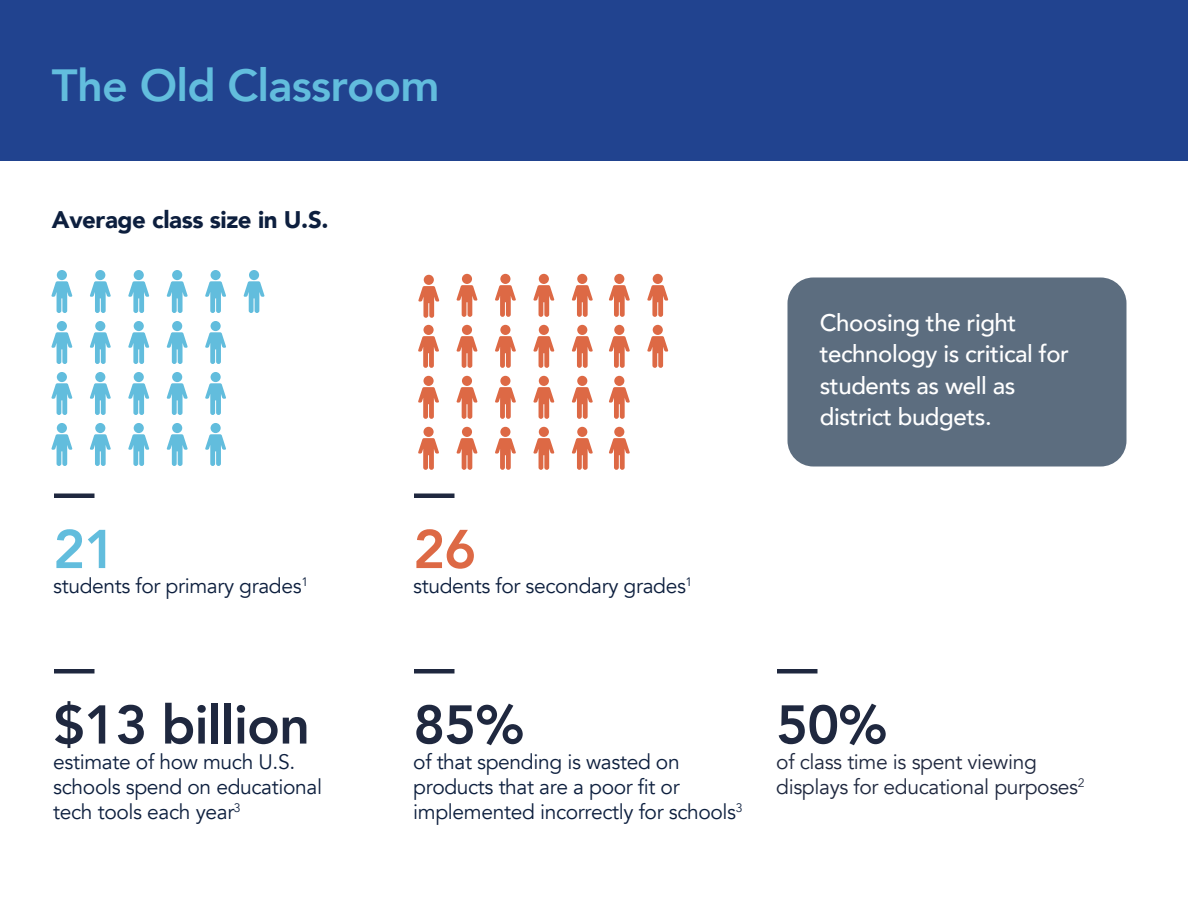
<style>
.page{position:relative;width:1188px;height:918px;background:#fff}
.page>*{position:absolute;margin:0;border:0;box-sizing:border-box;transform-origin:0 0}
.t1{font:800 54px "Avenir";letter-spacing:-.015em;color:#1f283f}
.t2{font:800 54px "Avenir";color:#62bddd}
.t3{font:800 54px "Avenir";color:#dd6945}
.t4{font:800 45px "Avenir";letter-spacing:-.015em;color:#62bddd}
.t5{font:500 24px/31.5px "Avenir";letter-spacing:-.015em;color:#fff}
.t6{font:900 24px "Avenir";letter-spacing:-.015em;color:#0d1f3e}
.t7{font:21px/25.2px "Avenir";letter-spacing:-.015em;color:#0d1f3e}
.t8{font:21px/25.2px "Avenir";letter-spacing:-.015em;color:#1f283f}
</style>
<div class="page">
<div style="left:0;top:0;width:1188px;height:160px;background:#21438f"></div>
<div style="left:787px;top:278px;width:339px;height:188px;background:#5c6d7f;border-radius:26px"></div>
<hr style="left:54px;top:494px;width:40px;height:4px;background:#1f283f">
<hr style="left:414px;top:494px;width:40px;height:4px;background:#1f283f">
<div style="left:777px;top:669px;width:41px;height:5px;background:#1f283f"></div>
<div style="left:54px;top:669px;width:40px;height:5px;background:#1f283f"></div>
<div style="left:414px;top:669px;width:40px;height:5px;background:#1f283f"></div>
<div style="left:57px;top:423px;width:10px;height:10px;background:#62bddd;border-radius:50%"></div>
<svg style="left:51px;top:434px;width:21px;height:32px"></svg>
<div style="left:95px;top:423px;width:10px;height:10px;background:#62bddd;border-radius:50%"></div>
<svg style="left:90px;top:434px;width:21px;height:32px"></svg>
<div style="left:134px;top:423px;width:10px;height:10px;background:#62bddd;border-radius:50%"></div>
<svg style="left:128px;top:434px;width:21px;height:32px"></svg>
<div style="left:172px;top:423px;width:10px;height:10px;background:#62bddd;border-radius:50%"></div>
<svg style="left:167px;top:434px;width:21px;height:32px"></svg>
<div style="left:211px;top:423px;width:10px;height:10px;background:#62bddd;border-radius:50%"></div>
<svg style="left:205px;top:434px;width:21px;height:32px"></svg>
<div style="left:57px;top:372px;width:10px;height:10px;background:#62bddd;border-radius:50%"></div>
<svg style="left:51px;top:383px;width:21px;height:32px"></svg>
<div style="left:95px;top:372px;width:10px;height:10px;background:#62bddd;border-radius:50%"></div>
<svg style="left:90px;top:383px;width:21px;height:32px"></svg>
<div style="left:134px;top:372px;width:10px;height:10px;background:#62bddd;border-radius:50%"></div>
<svg style="left:128px;top:383px;width:21px;height:32px"></svg>
<div style="left:172px;top:372px;width:10px;height:10px;background:#62bddd;border-radius:50%"></div>
<svg style="left:167px;top:383px;width:21px;height:32px"></svg>
<div style="left:211px;top:372px;width:10px;height:10px;background:#62bddd;border-radius:50%"></div>
<svg style="left:205px;top:383px;width:21px;height:32px"></svg>
<div style="left:57px;top:321px;width:10px;height:10px;background:#62bddd;border-radius:50%"></div>
<svg style="left:51px;top:332px;width:21px;height:32px"></svg>
<div style="left:95px;top:321px;width:10px;height:10px;background:#62bddd;border-radius:50%"></div>
<svg style="left:90px;top:332px;width:21px;height:32px"></svg>
<div style="left:134px;top:321px;width:10px;height:10px;background:#62bddd;border-radius:50%"></div>
<svg style="left:128px;top:332px;width:21px;height:32px"></svg>
<div style="left:172px;top:321px;width:10px;height:10px;background:#62bddd;border-radius:50%"></div>
<svg style="left:167px;top:332px;width:21px;height:32px"></svg>
<div style="left:211px;top:321px;width:10px;height:10px;background:#62bddd;border-radius:50%"></div>
<svg style="left:205px;top:332px;width:21px;height:32px"></svg>
<div style="left:57px;top:270px;width:10px;height:10px;background:#62bddd;border-radius:50%"></div>
<svg style="left:51px;top:281px;width:21px;height:32px"></svg>
<div style="left:95px;top:270px;width:10px;height:10px;background:#62bddd;border-radius:50%"></div>
<svg style="left:90px;top:281px;width:21px;height:32px"></svg>
<div style="left:134px;top:270px;width:10px;height:10px;background:#62bddd;border-radius:50%"></div>
<svg style="left:128px;top:281px;width:21px;height:32px"></svg>
<div style="left:172px;top:270px;width:10px;height:10px;background:#62bddd;border-radius:50%"></div>
<svg style="left:167px;top:281px;width:21px;height:32px"></svg>
<div style="left:211px;top:270px;width:10px;height:10px;background:#62bddd;border-radius:50%"></div>
<svg style="left:205px;top:281px;width:21px;height:32px"></svg>
<div style="left:249px;top:270px;width:10px;height:10px;background:#62bddd;border-radius:50%"></div>
<svg style="left:244px;top:281px;width:20px;height:32px"></svg>
<div style="left:423px;top:427px;width:11px;height:10px;background:#dd6945;border-radius:50%"></div>
<svg style="left:418px;top:438px;width:21px;height:32px"></svg>
<div style="left:462px;top:427px;width:10px;height:10px;background:#dd6945;border-radius:50%"></div>
<svg style="left:457px;top:438px;width:20px;height:32px"></svg>
<div style="left:500px;top:427px;width:10px;height:10px;background:#dd6945;border-radius:50%"></div>
<svg style="left:495px;top:438px;width:21px;height:32px"></svg>
<div style="left:539px;top:427px;width:10px;height:10px;background:#dd6945;border-radius:50%"></div>
<svg style="left:533px;top:438px;width:21px;height:32px"></svg>
<div style="left:577px;top:427px;width:10px;height:10px;background:#dd6945;border-radius:50%"></div>
<svg style="left:572px;top:438px;width:21px;height:32px"></svg>
<div style="left:423px;top:376px;width:11px;height:10px;background:#dd6945;border-radius:50%"></div>
<svg style="left:418px;top:387px;width:21px;height:32px"></svg>
<div style="left:462px;top:376px;width:10px;height:10px;background:#dd6945;border-radius:50%"></div>
<svg style="left:457px;top:387px;width:20px;height:32px"></svg>
<div style="left:500px;top:376px;width:10px;height:10px;background:#dd6945;border-radius:50%"></div>
<svg style="left:495px;top:387px;width:21px;height:32px"></svg>
<div style="left:539px;top:376px;width:10px;height:10px;background:#dd6945;border-radius:50%"></div>
<svg style="left:533px;top:387px;width:21px;height:32px"></svg>
<div style="left:577px;top:376px;width:10px;height:10px;background:#dd6945;border-radius:50%"></div>
<svg style="left:572px;top:387px;width:21px;height:32px"></svg>
<div style="left:423px;top:325px;width:11px;height:10px;background:#dd6945;border-radius:50%"></div>
<svg style="left:418px;top:336px;width:21px;height:32px"></svg>
<div style="left:462px;top:325px;width:10px;height:10px;background:#dd6945;border-radius:50%"></div>
<svg style="left:457px;top:336px;width:20px;height:32px"></svg>
<div style="left:500px;top:325px;width:10px;height:10px;background:#dd6945;border-radius:50%"></div>
<svg style="left:495px;top:336px;width:21px;height:32px"></svg>
<div style="left:539px;top:325px;width:10px;height:10px;background:#dd6945;border-radius:50%"></div>
<svg style="left:533px;top:336px;width:21px;height:32px"></svg>
<div style="left:577px;top:325px;width:10px;height:10px;background:#dd6945;border-radius:50%"></div>
<svg style="left:572px;top:336px;width:21px;height:32px"></svg>
<div style="left:462px;top:274px;width:10px;height:10px;background:#dd6945;border-radius:50%"></div>
<svg style="left:457px;top:285px;width:20px;height:32px"></svg>
<div style="left:500px;top:274px;width:10px;height:10px;background:#dd6945;border-radius:50%"></div>
<svg style="left:495px;top:285px;width:21px;height:32px"></svg>
<div style="left:539px;top:274px;width:10px;height:10px;background:#dd6945;border-radius:50%"></div>
<svg style="left:533px;top:285px;width:21px;height:32px"></svg>
<div style="left:577px;top:274px;width:10px;height:10px;background:#dd6945;border-radius:50%"></div>
<svg style="left:572px;top:285px;width:21px;height:32px"></svg>
<div style="left:614px;top:427px;width:10px;height:10px;background:#dd6945;border-radius:50%"></div>
<svg style="left:609px;top:438px;width:21px;height:32px"></svg>
<div style="left:614px;top:376px;width:10px;height:10px;background:#dd6945;border-radius:50%"></div>
<svg style="left:609px;top:387px;width:21px;height:32px"></svg>
<div style="left:424px;top:275px;width:10px;height:10px;background:#dd6945;border-radius:50%"></div>
<svg style="left:418px;top:286px;width:21px;height:32px"></svg>
<div style="left:614px;top:325px;width:10px;height:10px;background:#dd6945;border-radius:50%"></div>
<svg style="left:609px;top:336px;width:21px;height:32px"></svg>
<div style="left:653px;top:325px;width:10px;height:10px;background:#dd6945;border-radius:50%"></div>
<svg style="left:647px;top:336px;width:21px;height:32px"></svg>
<div style="left:614px;top:274px;width:10px;height:10px;background:#dd6945;border-radius:50%"></div>
<svg style="left:609px;top:285px;width:21px;height:32px"></svg>
<div style="left:653px;top:274px;width:10px;height:10px;background:#dd6945;border-radius:50%"></div>
<svg style="left:647px;top:285px;width:21px;height:32px"></svg>
<h2 class="t4" style="left:52px;top:50px;width:389px">The Old Classroom</h2>
<p class="t6" style="left:52px;top:199px;width:278px">Average class size in U.S.</p>
<h1 class="t2" style="left:53px;top:507px;width:65px">21</h1>
<p class="t7" style="left:53px;top:574px;width:256px">students for primary grades<sup>1</sup></p>
<h1 class="t1" style="left:53px;top:683px;width:258px">$13 billion</h1>
<p class="t7" style="left:53px;top:749px;width:270px">estimate of how much U.S. schools spend on educational tech tools each year<sup>3</sup></p>
<h1 class="t3" style="left:413px;top:507px;width:65px">26</h1>
<p class="t7" style="left:413px;top:574px;width:281px">students for secondary grades<sup>1</sup></p>
<p class="t5" style="left:820px;top:305px;width:251px">Choosing the right technology is critical for students as well as district budgets.</p>
<h1 class="t1" style="left:413px;top:683px;width:113px">85%</h1>
<p class="t7" style="left:413px;top:749px;width:331px">of that spending is wasted on products that are a poor fit or implemented incorrectly for schools<sup>3</sup></p>
<h1 class="t1" style="left:776px;top:683px;width:113px">50%</h1>
<p class="t8" style="left:776px;top:749px;width:310px">of class time is spent viewing displays for educational purposes<sup>2</sup></p>
</div>
